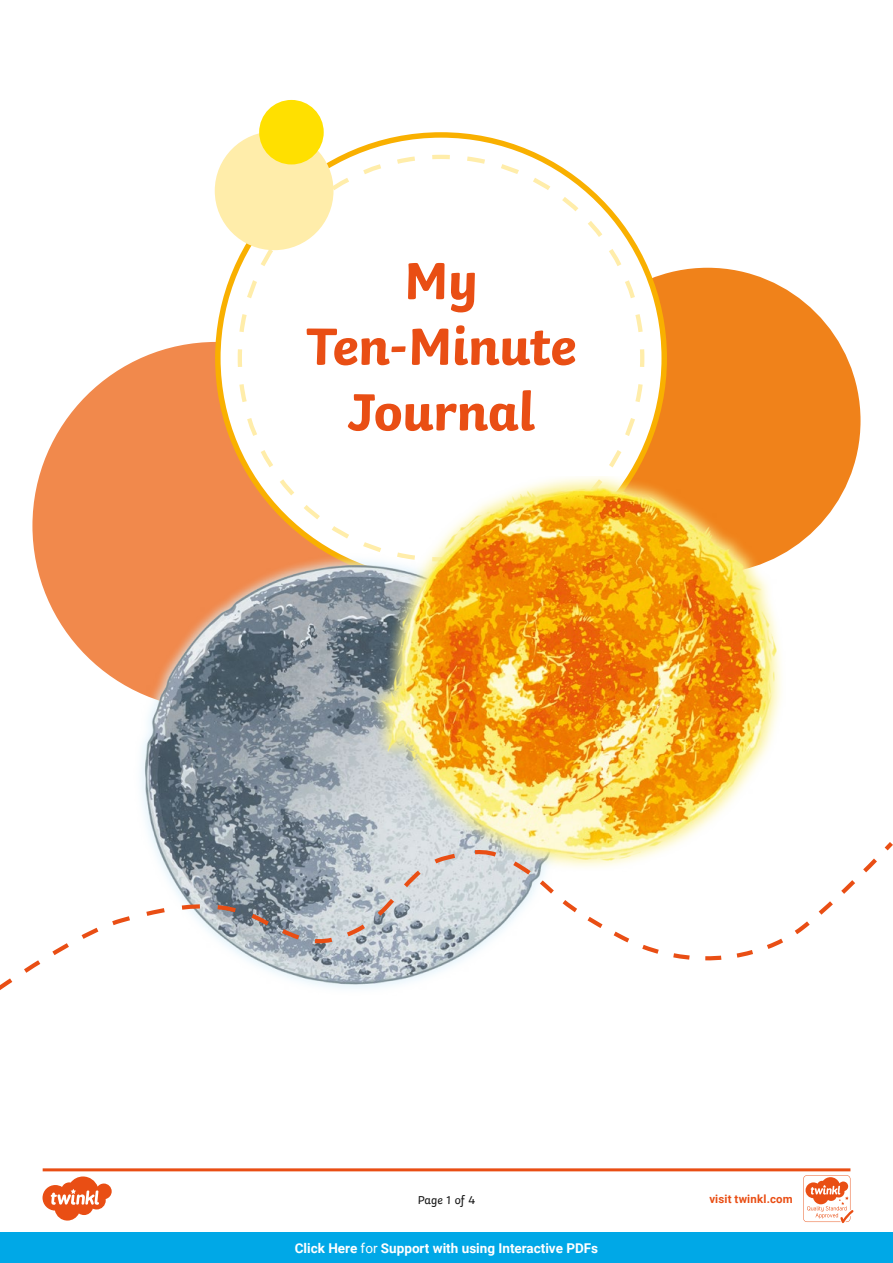
<style>
.page{position:relative;width:893px;height:1263px;background:#fff}
.page>*{position:absolute;margin:0;border:0;box-sizing:border-box;transform-origin:0 0}
.t1{font:700 54.75px/65.6px "Twinkl";letter-spacing:-.015em;color:#e94e14;text-align:center}
.t2{font:700 13.5px "Roboto";color:#fff}
.t3{font:12px "Twinkl";letter-spacing:-.005em;color:#131313}
.t4{font:700 11.4px "Roboto";letter-spacing:.02em;color:#e94e14}
.s1{font-weight:400}
</style>
<div class="page">
<svg style="left:43px;top:1168px;width:810px;height:55px"></svg>
<div style="left:32px;top:342px;width:368px;height:368px;background:#f1894c;border-radius:50%"></div>
<div style="left:555px;top:268px;width:305px;height:306px;background:#f0821a;border-radius:50%"></div>
<svg style="left:218px;top:135px;width:446px;height:446px;fill:#fff"></svg>
<svg style="left:236px;top:153px;width:411px;height:400px"></svg>
<div style="left:215px;top:131px;width:118px;height:119px;background:#ffedaa;border-radius:50%"></div>
<div style="left:259px;top:100px;width:65px;height:64px;background:#ffe000;border-radius:50%"></div>
<img style="left:134px;top:553px;width:235px;height:286px">
<img style="left:369px;top:476px;width:416px;height:363px">
<svg style="left:0;top:839px;width:893px;height:151px"></svg>
<div style="left:0;top:1232px;width:893px;height:31px;background:#00a8e7"></div>
<h1 class="t1" style="left:306px;top:242px;width:272px">My<br>Ten-Minute<br>Journal</h1>
<p class="t3" style="left:418px;top:1191px;width:59px">Page 1 of 4</p>
<p class="t2" style="left:295px;top:1238px;width:305px">Click Here <span class="s1">for</span> Support with using Interactive PDFs</p>
<p class="t4" style="left:709px;top:1191px;width:85px">visit twinkl.com</p>
</div>
